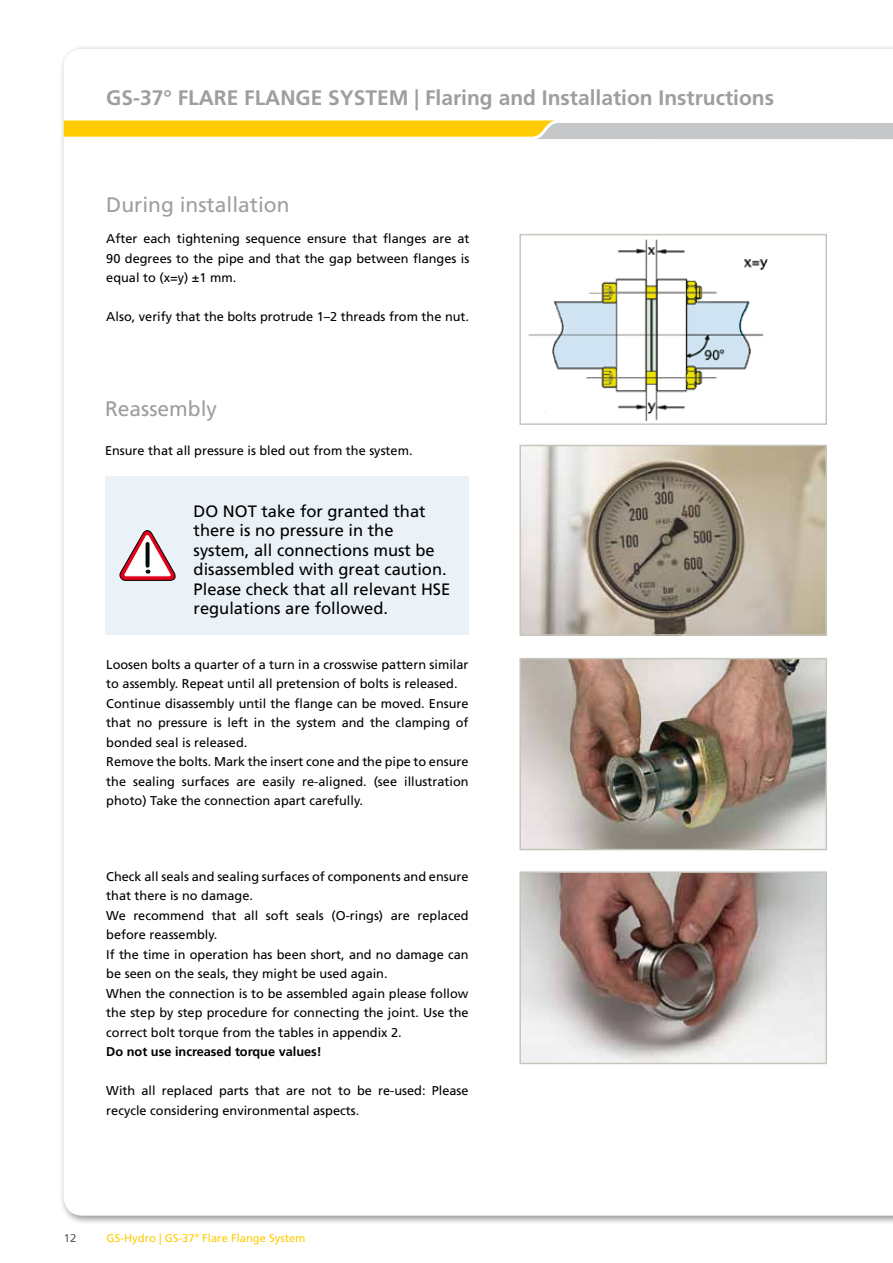
<style>
.page{position:relative;width:893px;height:1263px;background:#fff}
.page>*{position:absolute;margin:0;border:0;box-sizing:border-box;transform-origin:0 0}
.t1{font:700 21px "Frutiger LT Std";color:#9c9e9f}
.t2{font:21px "Frutiger LT Std";color:#9c9e9f}
.t3{font:16.5px/19.5px "Frutiger LT Std";color:#000}
.t4{font:12.75px/19.5px "Frutiger LT Std";color:#000}
.t5{font:700 12.75px "Frutiger LT Std";color:#000}
.t6{font:11.25px "Frutiger LT Std";color:#fecc00}
.t7{font:11.25px "Frutiger LT Std";color:#58585a}
</style>
<div class="page">
<svg style="left:64px;top:120px;width:829px;height:19px;background:#ead16d"></svg>
<div style="left:105px;top:476px;width:364px;height:159px;background:#eaf1f7"></div>
<svg style="left:120px;top:530px;width:55px;height:50px"></svg>
<img style="left:528px;top:239px;width:241px;height:183px">
<div style="left:519px;top:234px;width:308px;height:191px;border:2px solid #c6c5bb"></div>
<img style="left:522px;top:448px;width:302px;height:185px">
<div style="left:519px;top:445px;width:308px;height:191px;border:2px solid #c6c5bb"></div>
<img style="left:522px;top:661px;width:302px;height:186px">
<div style="left:519px;top:658px;width:308px;height:192px;border:2px solid #c6c5bb"></div>
<img style="left:522px;top:874px;width:302px;height:187px">
<div style="left:519px;top:871px;width:308px;height:193px;border:2px solid #c6c5bb"></div>
<h1 class="t1" style="left:106px;top:85px;width:669px">GS-37° FLARE FLANGE SYSTEM | Flaring and Installation Instructions</h1>
<h1 class="t2" style="left:106px;top:193px;width:185px">During installation</h1>
<p class="t4" style="left:106px;top:229px;width:365px;text-align:justify">After each tightening sequence ensure that flanges are at 90 degrees to the pipe and that the gap between flanges is equal to (x=y) ±1 mm.</p>
<p class="t4" style="left:106px;top:307px;width:364px">Also, verify that the bolts protrude 1–2 threads from the nut.</p>
<h1 class="t2" style="left:105px;top:396px;width:114px">Reassembly</h1>
<p class="t4" style="left:105px;top:441px;width:309px">Ensure that all pressure is bled out from the system.</p>
<p class="t3" style="left:194px;top:501px;width:258px">DO NOT take for granted that there is no pressure in the system, all connections must be disassembled with great caution.<br>Please check that all relevant HSE regulations are followed.</p>
<p class="t4" style="left:106px;top:654px;width:364px">Loosen bolts a quarter of a turn in a crosswise pattern similar to assembly. Repeat until all pretension of bolts is released.<br>Continue disassembly until the flange can be moved. Ensure that no pressure is left in the system and the clamping of bonded seal is released.<br>Remove the bolts. Mark the insert cone and the pipe to ensure the sealing surfaces are easily re-aligned. (see illustration photo) Take the connection apart carefully.</p>
<p class="t4" style="left:106px;top:867px;width:364px">Check all seals and sealing surfaces of components and ensure that there is no damage.<br>We recommend that all soft seals (O-rings) are replaced before reassembly.<br>If the time in operation has been short, and no damage can be seen on the seals, they might be used again.<br>When the connection is to be assembled again please follow the step by step procedure for connecting the joint. Use the correct bolt torque from the tables in appendix 2.</p>
<p class="t5" style="left:106px;top:1044px;width:217px">Do not use increased torque values!</p>
<p class="t4" style="left:106px;top:1081px;width:364px">With all replaced parts that are not to be re-used: Please recycle considering environmental aspects.</p>
<p class="t7" style="left:64px;top:1231px;width:14px">12</p>
<p class="t6" style="left:107px;top:1231px;width:200px">GS-Hydro | GS-37° Flare Flange System</p>
</div>
